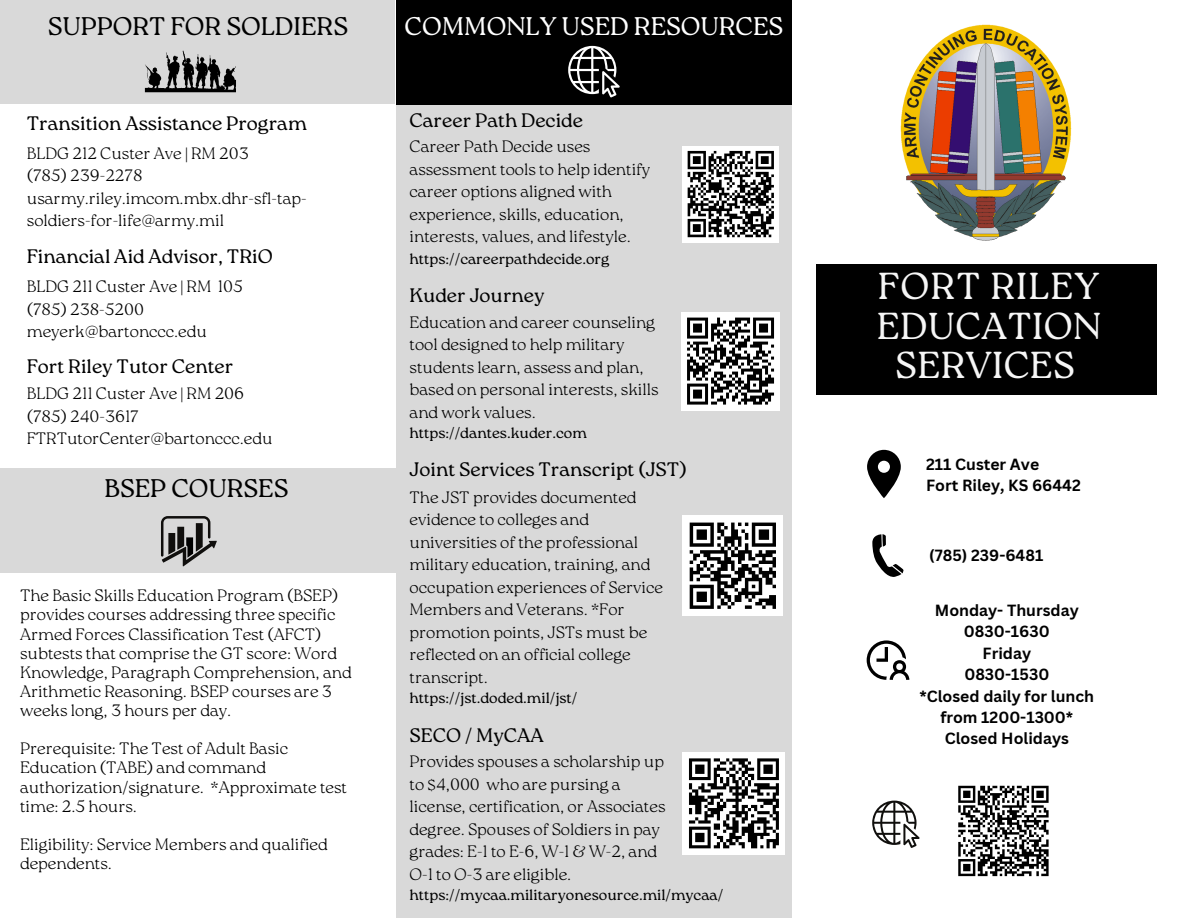
<style>
.page{position:relative;width:1188px;height:918px;background:#fff}
.page>*{position:absolute;margin:0;border:0;box-sizing:border-box;transform-origin:0 0}
.t1{font:300 37.5px/39.3px "Roca One";letter-spacing:.015em;color:#f6f6f6;text-align:center}
.t2{font:300 37.5px "Roca One";letter-spacing:.035em;color:#f6f6f6}
.t3{font:300 25.5px "Roca One";color:#000}
.t4{font:300 25.5px "Roca One";color:#fff}
.t5{font:300 19.5px "Roca One";color:#000}
.t6{font:100 16.5px/22.5px "Roca One";color:#000}
.t7{font:700 15.75px "Canva Sans";color:#000}
.t8{font:300 15px "Roca One";color:#000}
</style>
<div class="page">
<div style="left:396px;top:0;width:396px;height:918px;background:#d9d9d9"></div>
<img style="left:901px;top:24px;width:171px;height:217px">
<svg style="left:872px;top:534px;width:32px;height:43px"></svg>
<svg style="left:867px;top:450px;width:34px;height:48px"></svg>
<svg style="left:867px;top:640px;width:42px;height:40px"></svg>
<div style="left:816px;top:264px;width:341px;height:130px;background:#000"></div>
<div style="left:396px;top:0;width:396px;height:104px;background:#000"></div>
<svg style="left:568px;top:46px;width:52px;height:52px"></svg>
<div style="left:683px;top:516px;width:100px;height:100px;background:#fff"></div>
<svg style="left:690px;top:523px;width:86px;height:86px"></svg>
<div style="left:683px;top:752px;width:102px;height:103px;background:#fff"></div>
<svg style="left:689px;top:758px;width:90px;height:91px"></svg>
<div style="left:0;top:0;width:395px;height:104px;background:#d9d9d9"></div>
<svg style="left:145px;top:51px;width:91px;height:41px"></svg>
<div style="left:681px;top:312px;width:99px;height:99px;background:#fff"></div>
<svg style="left:687px;top:317px;width:88px;height:88px"></svg>
<svg style="left:958px;top:785px;width:91px;height:92px"></svg>
<svg style="left:872px;top:801px;width:47px;height:47px"></svg>
<div style="left:0;top:468px;width:396px;height:104px;background:#d9d9d9"></div>
<svg style="left:161px;top:516px;width:56px;height:50px"></svg>
<div style="left:682px;top:146px;width:97px;height:96px;background:#fff"></div>
<svg style="left:687px;top:150px;width:87px;height:88px"></svg>
<p class="t3" style="left:48px;top:12px;width:302px">SUPPORT FOR SOLDIERS</p>
<p class="t5" style="left:27px;top:112px;width:281px">Transition Assistance Program</p>
<p class="t6" style="left:27px;top:142px;width:223px">BLDG 212 Custer Ave | RM 203</p>
<p class="t6" style="left:27px;top:164px;width:117px">(785) 239-2278</p>
<p class="t6" style="left:27px;top:187px;width:281px">usarmy.riley.imcom.mbx.dhr-sfl-tap&shy;soldiers-for-life@army.mil</p>
<p class="t5" style="left:27px;top:245px;width:247px">Financial Aid Advisor, TRiO</p>
<p class="t6" style="left:27px;top:275px;width:217px">BLDG 211 Custer Ave | RM 105</p>
<p class="t6" style="left:27px;top:298px;width:119px">(785) 238-5200</p>
<p class="t6" style="left:27px;top:320px;width:182px">meyerk@bartonccc.edu</p>
<p class="t5" style="left:27px;top:354px;width:208px">Fort Riley Tutor Center</p>
<p class="t6" style="left:27px;top:383px;width:219px">BLDG 211 Custer Ave | RM 206</p>
<p class="t6" style="left:27px;top:405px;width:113px">(785) 240-3617</p>
<p class="t6" style="left:27px;top:428px;width:247px">FTRTutorCenter@bartonccc.edu</p>
<p class="t3" style="left:104px;top:474px;width:186px">BSEP COURSES</p>
<p class="t6" style="left:20px;top:586px;width:333px;line-height:19.2px">The Basic Skills Education Program (BSEP) provides courses addressing three specific Armed Forces Classification Test (AFCT) subtests that comprise the GT score: Word Knowledge, Paragraph Comprehension, and Arithmetic Reasoning. BSEP courses are 3 weeks long, 3 hours per day.</p>
<p class="t6" style="left:20px;top:739px;width:329px;line-height:19.2px">Prerequisite: The Test of Adult Basic<br>Education (TABE) and command authorization/signature. *Approximate test time: 2.5 hours.</p>
<p class="t6" style="left:20px;top:835px;width:309px;line-height:19.2px">Eligibility: Service Members and qualified dependents.</p>
<p class="t4" style="left:405px;top:11px;width:380px">COMMONLY USED RESOURCES</p>
<p class="t5" style="left:410px;top:109px;width:175px">Career Path Decide</p>
<p class="t6" style="left:410px;top:136px;width:242px">Career Path Decide uses assessment tools to help identify career options aligned with experience, skills, education, interests, values, and lifestyle.</p>
<p class="t8" style="left:410px;top:250px;width:201px">https://careerpathdecide.org</p>
<p class="t5" style="left:410px;top:284px;width:136px">Kuder Journey</p>
<p class="t6" style="left:410px;top:311px;width:251px">Education and career counseling tool designed to help military students learn, assess and plan, based on personal interests, skills and work values.</p>
<p class="t8" style="left:410px;top:424px;width:179px">https://dantes.kuder.com</p>
<p class="t5" style="left:410px;top:458px;width:279px">Joint Services Transcript (JST)</p>
<p class="t6" style="left:410px;top:486px;width:255px">The JST provides documented evidence to colleges and universities of the professional military education, training, and occupation experiences of Service<br>Members and Veterans. *For promotion points, JSTs must be reflected on an official college transcript.</p>
<p class="t8" style="left:410px;top:689px;width:169px">https://jst.doded.mil/jst/</p>
<p class="t5" style="left:410px;top:724px;width:136px">SECO / MyCAA</p>
<p class="t6" style="left:410px;top:750px;width:257px">Provides spouses a scholarship up to $4,000 who are pursing a license, certification, or Associates degree. Spouses of Soldiers in pay grades: E-1 to E-6, W-1 &amp; W-2, and<br>O-1 to O-3 are eligible.</p>
<p class="t8" style="left:410px;top:886px;width:315px">https://mycaa.militaryonesource.mil/mycaa/</p>
<p class="t2" style="left:878px;top:265px;width:223px">FORT RILEY</p>
<p class="t1" style="left:877px;top:306px;width:226px">EDUCATION<br>SERVICES</p>
<p class="t7" style="left:926px;top:453px;width:115px">211 Custer Ave</p>
<p class="t7" style="left:926px;top:474px;width:156px">Fort Riley, KS 66442</p>
<p class="t7" style="left:929px;top:544px;width:116px">(785) 239-6481</p>
<p class="t7" style="left:935px;top:599px;width:145px">Monday- Thursday</p>
<p class="t7" style="left:964px;top:621px;width:87px">0830-1630</p>
<p class="t7" style="left:983px;top:642px;width:50px">Friday</p>
<p class="t7" style="left:964px;top:663px;width:86px">0830-1530</p>
<p class="t7" style="left:919px;top:685px;width:176px">*Closed daily for lunch</p>
<p class="t7" style="left:940px;top:706px;width:134px">from 1200-1300*</p>
<p class="t7" style="left:945px;top:728px;width:126px">Closed Holidays</p>
</div>
